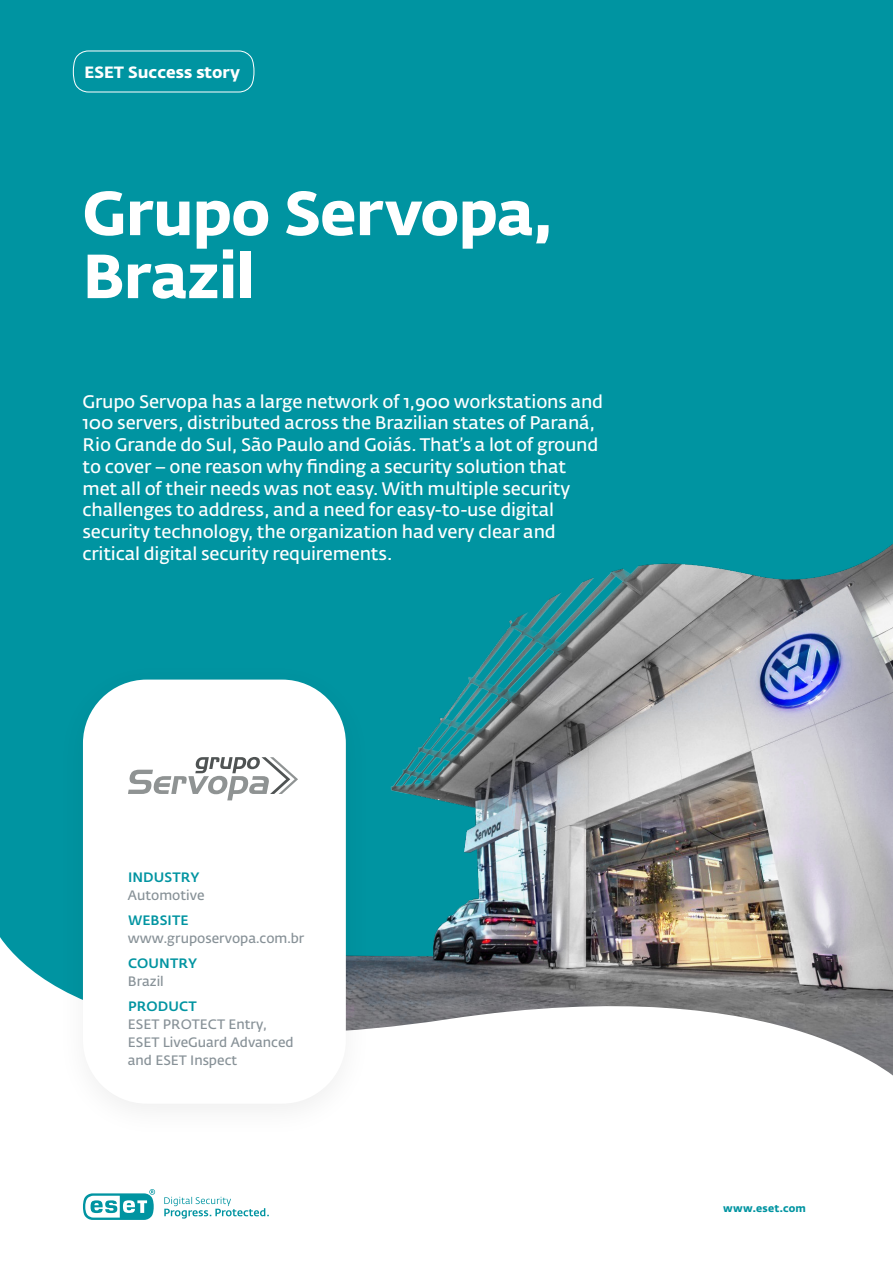
<style>
.page{position:relative;width:893px;height:1263px;background:#fff}
.page>*{position:absolute;margin:0;border:0;box-sizing:border-box;transform-origin:0 0}
.t1{font:61.5px/63px "Fedra Sans Alt Pro Bold LF";letter-spacing:-.01em;color:#fff}
.t2{font:600 18px/21.8px "Fedra Sans Alt Pro";letter-spacing:-.01em;color:#fff}
.t3{font:700 16.2px "Fedra Sans Alt Pro";color:#fff}
.t4{font:13.5px/18px "Fedra Sans Alt Pro Demi LF";color:#879197}
.t5{font:13.5px "Fedra Sans Alt Pro Med LF";letter-spacing:.01em;color:#0094a1}
.t6{font:10.5px "Fedra Sans Alt Pro Bold LF";letter-spacing:.02em;color:#0094a1}
</style>
<div class="page">
<div style="left:0;top:0;width:893px;height:912px;background:#0094a1"></div>
<img style="left:335px;top:541px;width:558px;height:371px">
<img style="left:0;top:912px;width:893px;height:164px">
<div style="left:54px;top:659px;width:320px;height:482px;background:#000;opacity:.07"></div>
<div style="left:83px;top:680px;width:263px;height:424px;background:#fff;border-radius:64px"></div>
<svg style="left:72px;top:50px;width:183px;height:43px;background:#0d99a5"></svg>
<svg style="left:83px;top:1189px;width:72px;height:31px"></svg>
<svg style="left:164px;top:1197px;width:105px;height:21px"></svg>
<svg style="left:128px;top:757px;width:170px;height:43px"></svg>
<p class="t3" style="left:84px;top:62px;width:157px">ESET Success story</p>
<h1 class="t1" style="left:82px;top:177px;width:471px">Grupo Servopa,<br>Brazil</h1>
<p class="t2" style="left:82px;top:391px;width:522px">Grupo Servopa has a large network of 1,900 workstations and 100 servers, distributed across the Brazilian states of Paraná, Rio Grande do Sul, São Paulo and Goiás. That’s a lot of ground to cover – one reason why finding a security solution that met all of their needs was not easy. With multiple security challenges to address, and a need for easy-to-use digital security technology, the organization had very clear and critical digital security requirements.</p>
<p class="t5" style="left:128px;top:867px;width:73px">INDUSTRY</p>
<p class="t4" style="left:128px;top:886px;width:78px">Automotive</p>
<p class="t5" style="left:128px;top:910px;width:62px">WEBSITE</p>
<p class="t4" style="left:128px;top:929px;width:178px">www.gruposervopa.com.br</p>
<p class="t5" style="left:128px;top:953px;width:71px">COUNTRY</p>
<p class="t4" style="left:128px;top:972px;width:37px">Brazil</p>
<p class="t5" style="left:128px;top:996px;width:70px">PRODUCT</p>
<p class="t4" style="left:128px;top:1015px;width:167px">ESET PROTECT Entry,<br>ESET LiveGuard Advanced and ESET Inspect</p>
<p class="t6" style="left:723px;top:1199px;width:84px">www.eset.com</p>
</div>
